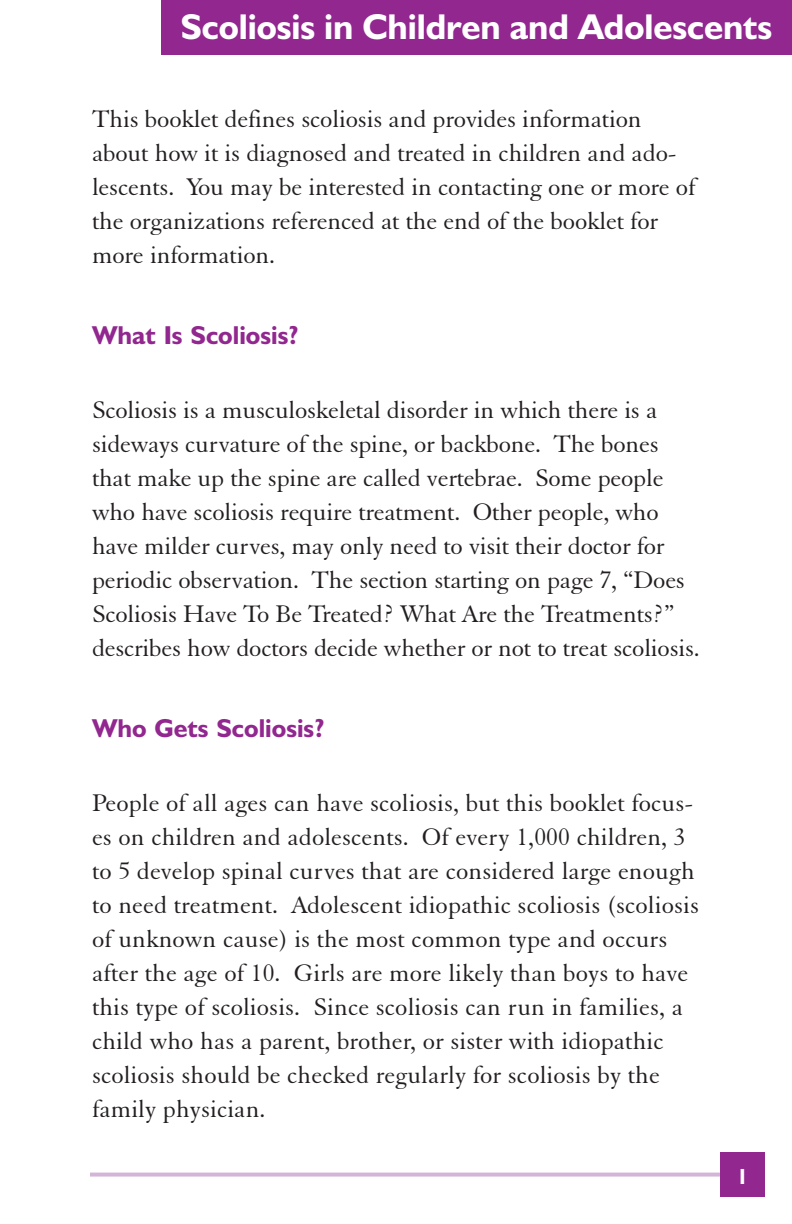
<style>
.page{position:relative;width:792px;height:1224px;background:#fff}
.page>*{position:absolute;margin:0;border:0;box-sizing:border-box;transform-origin:0 0}
.t1{font:700 36px "Humanist 521 BT";letter-spacing:-.005em;color:#fff}
.t2{font:26px/34px "Elegant Garamond BT";letter-spacing:-.005em;color:#231f20}
.t3{font:700 26px "Humanist 521 BT";color:#91278f}
.t4{font:700 22px "Humanist 521 BT";color:#fff}
</style>
<div class="page">
<svg style="left:90px;top:1173px;width:630px;height:4px;background:#d7bddb"></svg>
<div style="left:162px;top:0;width:630px;height:55px;background:#91278f"></div>
<div style="left:720px;top:1152px;width:45px;height:45px;background:#91278f"></div>
<h1 class="t1" style="left:180px;top:13px;width:593px">Scoliosis in Children and Adolescents</h1>
<p class="t2" style="left:92px;top:104px;width:605px">This booklet defines scoliosis and provides information about how it is diagnosed and treated in children and ado&shy;lescents. You may be interested in contacting one or more of the organizations referenced at the end of the booklet for more information.</p>
<p class="t3" style="left:92px;top:325px;width:208px">What Is Scoliosis?</p>
<p class="t2" style="left:92px;top:395px;width:609px">Scoliosis is a musculoskeletal disorder in which there is a sideways curvature of the spine, or backbone. The bones that make up the spine are called vertebrae. Some people who have scoliosis require treatment. Other people, who have milder curves, may only need to visit their doctor for periodic observation. The section starting on page 7, “Does Scoliosis Have To Be Treated? What Are the Treatments?” describes how doctors decide whether or not to treat scoliosis.</p>
<p class="t3" style="left:92px;top:718px;width:234px">Who Gets Scoliosis?</p>
<p class="t2" style="left:92px;top:788px;width:609px">People of all ages can have scoliosis, but this booklet focus&shy;es on children and adolescents. Of every 1,000 children, 3 to 5 develop spinal curves that are considered large enough to need treatment. Adolescent idiopathic scoliosis (scoliosis of unknown cause) is the most common type and occurs after the age of 10. Girls are more likely than boys to have this type of scoliosis. Since scoliosis can run in families, a child who has a parent, brother, or sister with idiopathic scoliosis should be checked regularly for scoliosis by the family physician.</p>
<p class="t4" style="left:737px;top:1168px;width:13px">1</p>
</div>
